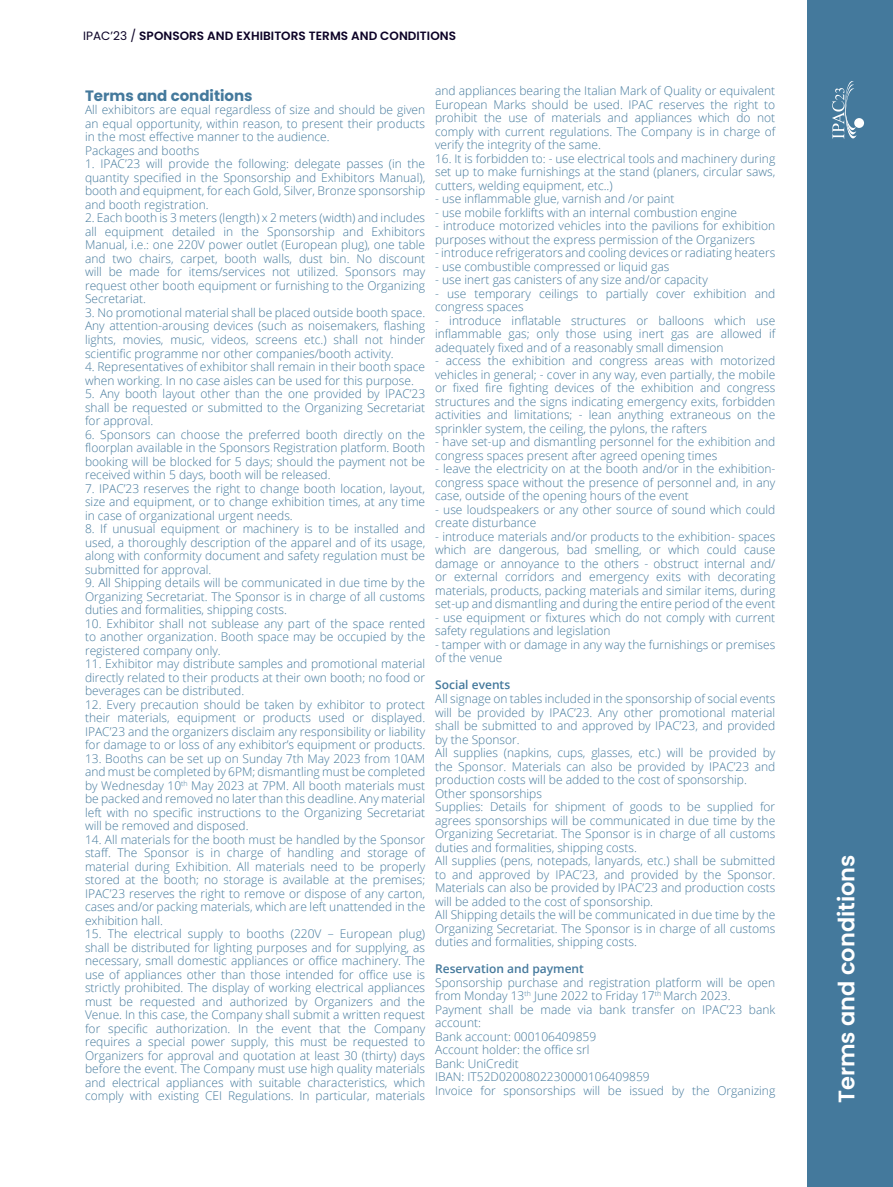
<style>
.page{position:relative;width:893px;height:1187px;background:#fff}
.page>*{position:absolute;margin:0;border:0;box-sizing:border-box;transform-origin:0 0}
.t1{font:600 22.5px "Poppins";color:#fff}
.t2{font:700 15px "Poppins";color:#44799c}
.t3{font:300 12px/13.5px "Open Sans";color:#44799c;text-align:justify}
.t4{font:600 12px "Poppins";letter-spacing:.005em;color:#0c0226}
.t5{font:600 12px "Open Sans";color:#44799c}
.s1{font-weight:400;color:#0c0327}
</style>
<div class="page">
<div style="left:808px;top:0;width:85px;height:1186px;background:#44799c"></div>
<div style="left:854px;top:118px;width:10px;height:10px;background:#fff;border-radius:50%"></div>
<svg style="left:832px;top:81px;width:25px;height:58px"></svg>
<p class="t4" style="left:83px;top:28px;width:374px"><span class="s1">IPAC’23 /</span> SPONSORS AND EXHIBITORS TERMS AND CONDITIONS</p>
<p class="t2" style="left:85px;top:87px;width:169px">Terms and conditions</p>
<p class="t3" style="left:85px;top:103px;width:342px;text-align:left">All exhibitors are equal regardless of size and should be given an equal opportunity, within reason, to present their products in the most effective manner to the audience.<br>Packages and booths</p>
<p class="t3" style="left:85px;top:157px;width:342px">1. IPAC’23 will provide the following: delegate passes (in the quantity specified in the Sponsorship and Exhibitors Manual), booth and equipment, for each Gold, Silver, Bronze sponsorship and booth registration.</p>
<p class="t3" style="left:85px;top:211px;width:342px">2. Each booth is 3 meters (length) x 2 meters (width) and includes all equipment detailed in the Sponsorship and Exhibitors Manual, i.e.: one 220V power outlet (European plug), one table and two chairs, carpet, booth walls, dust bin. No discount will be made for items/services not utilized. Sponsors may request other booth equipment or furnishing to the Organizing Secretariat.</p>
<p class="t3" style="left:85px;top:305px;width:342px">3. No promotional material shall be placed outside booth space.<br>Any attention-arousing devices (such as noisemakers, flashing lights, movies, music, videos, screens etc.) shall not hinder scientific programme nor other companies/booth activity.</p>
<p class="t3" style="left:85px;top:359px;width:342px">4. Representatives of exhibitor shall remain in their booth space when working. In no case aisles can be used for this purpose.</p>
<p class="t3" style="left:85px;top:386px;width:342px">5. Any booth layout other than the one provided by IPAC’23 shall be requested or submitted to the Organizing Secretariat for approval.</p>
<p class="t3" style="left:85px;top:427px;width:342px">6. Sponsors can choose the preferred booth directly on the floorplan available in the Sponsors Registration platform. Booth booking will be blocked for 5 days; should the payment not be received within 5 days, booth will be released.</p>
<p class="t3" style="left:85px;top:481px;width:342px">7. IPAC’23 reserves the right to change booth location, layout, size and equipment, or to change exhibition times, at any time in case of organizational urgent needs.</p>
<p class="t3" style="left:85px;top:521px;width:342px">8. If unusual equipment or machinery is to be installed and used, a thoroughly description of the apparel and of its usage, along with conformity document and safety regulation must be submitted for approval.</p>
<p class="t3" style="left:85px;top:575px;width:342px">9. All Shipping details will be communicated in due time by the Organizing Secretariat. The Sponsor is in charge of all customs duties and formalities, shipping costs.</p>
<p class="t3" style="left:85px;top:616px;width:342px">10. Exhibitor shall not sublease any part of the space rented to another organization. Booth space may be occupied by the registered company only.</p>
<p class="t3" style="left:85px;top:656px;width:342px">11. Exhibitor may distribute samples and promotional material directly related to their products at their own booth; no food or beverages can be distributed.</p>
<p class="t3" style="left:85px;top:697px;width:342px">12. Every precaution should be taken by exhibitor to protect their materials, equipment or products used or displayed.<br>IPAC’23 and the organizers disclaim any responsibility or liability for damage to or loss of any exhibitor’s equipment or products.</p>
<p class="t3" style="left:85px;top:751px;width:342px">13. Booths can be set up on Sunday 7th May 2023 from 10AM and must be completed by 6PM; dismantling must be completed by Wednesday 10<sup>th</sup> May 2023 at 7PM. All booth materials must be packed and removed no later than this deadline. Any material left with no specific instructions to the Organizing Secretariat will be removed and disposed.</p>
<p class="t3" style="left:85px;top:832px;width:342px">14. All materials for the booth must be handled by the Sponsor staff. The Sponsor is in charge of handling and storage of material during Exhibition. All materials need to be properly stored at the booth; no storage is available at the premises; IPAC’23 reserves the right to remove or dispose of any carton, cases and/or packing materials, which are left unattended in the exhibition hall.</p>
<p class="t3" style="left:85px;top:926px;width:342px">15. The electrical supply to booths (220V – European plug) shall be distributed for lighting purposes and for supplying, as necessary, small domestic appliances or office machinery. The use of appliances other than those intended for office use is strictly prohibited. The display of working electrical appliances must be requested and authorized by Organizers and the Venue. In this case, the Company shall submit a written request for specific authorization. In the event that the Company requires a special power supply, this must be requested to Organizers for approval and quotation at least 30 (thirty) days before the event. The Company must use high quality materials and electrical appliances with suitable characteristics, which comply with existing CEI Regulations. In particular, materials</p>
<p class="t3" style="left:435px;top:84px;width:342px">and appliances bearing the Italian Mark of Quality or equivalent European Marks should be used. IPAC reserves the right to prohibit the use of materials and appliances which do not comply with current regulations. The Company is in charge of verify the integrity of the same.</p>
<p class="t3" style="left:435px;top:151px;width:342px">16. It is forbidden to: - use electrical tools and machinery during set up to make furnishings at the stand (planers, circular saws, cutters, welding equipment, etc..)</p>
<p class="t3" style="left:435px;top:192px;width:241px">- use inflammable glue, varnish and /or paint</p>
<p class="t3" style="left:435px;top:205px;width:304px">- use mobile forklifts with an internal combustion engine</p>
<p class="t3" style="left:435px;top:219px;width:342px">- introduce motorized vehicles into the pavilions for exhibition purposes without the express permission of the Organizers</p>
<p class="t3" style="left:435px;top:246px;width:342px">- introduce refrigerators and cooling devices or radiating heaters</p>
<p class="t3" style="left:435px;top:259px;width:236px">- use combustible compressed or liquid gas</p>
<p class="t3" style="left:435px;top:273px;width:274px">- use inert gas canisters of any size and/or capacity</p>
<p class="t3" style="left:435px;top:286px;width:342px">- use temporary ceilings to partially cover exhibition and congress spaces</p>
<p class="t3" style="left:435px;top:313px;width:342px">- introduce inflatable structures or balloons which use inflammable gas; only those using inert gas are allowed if adequately fixed and of a reasonably small dimension</p>
<p class="t3" style="left:435px;top:354px;width:342px">- access the exhibition and congress areas with motorized vehicles in general; - cover in any way, even partially, the mobile or fixed fire fighting devices of the exhibition and congress structures and the signs indicating emergency exits, forbidden activities and limitations; - lean anything extraneous on the sprinkler system, the ceiling, the pylons, the rafters</p>
<p class="t3" style="left:435px;top:435px;width:342px">- have set-up and dismantling personnel for the exhibition and congress spaces present after agreed opening times</p>
<p class="t3" style="left:435px;top:462px;width:342px">- leave the electricity on at the booth and/or in the exhibition&shy;congress space without the presence of personnel and, in any case, outside of the opening hours of the event</p>
<p class="t3" style="left:435px;top:502px;width:342px">- use loudspeakers or any other source of sound which could create disturbance</p>
<p class="t3" style="left:435px;top:529px;width:342px">- introduce materials and/or products to the exhibition- spaces which are dangerous, bad smelling, or which could cause damage or annoyance to the others - obstruct internal and/ or external corridors and emergency exits with decorating materials, products, packing materials and similar items, during set-up and dismantling and during the entire period of the event</p>
<p class="t3" style="left:435px;top:610px;width:342px">- use equipment or fixtures which do not comply with current safety regulations and legislation</p>
<p class="t3" style="left:435px;top:637px;width:342px">- tamper with or damage in any way the furnishings or premises of the venue</p>
<p class="t5" style="left:435px;top:676px;width:77px">Social events</p>
<p class="t3" style="left:435px;top:691px;width:342px;text-align:left">All signage on tables included in the sponsorship of social events will be provided by IPAC’23. Any other promotional material shall be submitted to and approved by IPAC’23, and provided by the Sponsor.<br>All supplies (napkins, cups, glasses, etc.) will be provided by the Sponsor. Materials can also be provided by IPAC’23 and production costs will be added to the cost of sponsorship.<br>Other sponsorships<br>Supplies: Details for shipment of goods to be supplied for agrees sponsorships will be communicated in due time by the Organizing Secretariat. The Sponsor is in charge of all customs duties and formalities, shipping costs.<br>All supplies (pens, notepads, lanyards, etc.) shall be submitted to and approved by IPAC’23, and provided by the Sponsor.<br>Materials can also be provided by IPAC’23 and production costs will be added to the cost of sponsorship.<br>All Shipping details the will be communicated in due time by the Organizing Secretariat. The Sponsor is in charge of all customs duties and formalities, shipping costs.</p>
<p class="t5" style="left:435px;top:960px;width:150px">Reservation and payment</p>
<p class="t3" style="left:435px;top:975px;width:342px;text-align:left">Sponsorship purchase and registration platform will be open from Monday 13<sup>th</sup> June 2022 to Friday 17<sup>th</sup> March 2023.<br>Payment shall be made via bank transfer on IPAC’23 bank account:<br>Bank account: 000106409859<br>Account holder: the office srl<br>Bank: UniCredit<br>IBAN: IT52D0200802230000106409859<br>Invoice for sponsorships will be issued by the Organizing</p>
<h1 class="t1" style="left:834px;top:1102px;width:250px;rotate:-90deg">Terms and conditions</h1>
</div>
